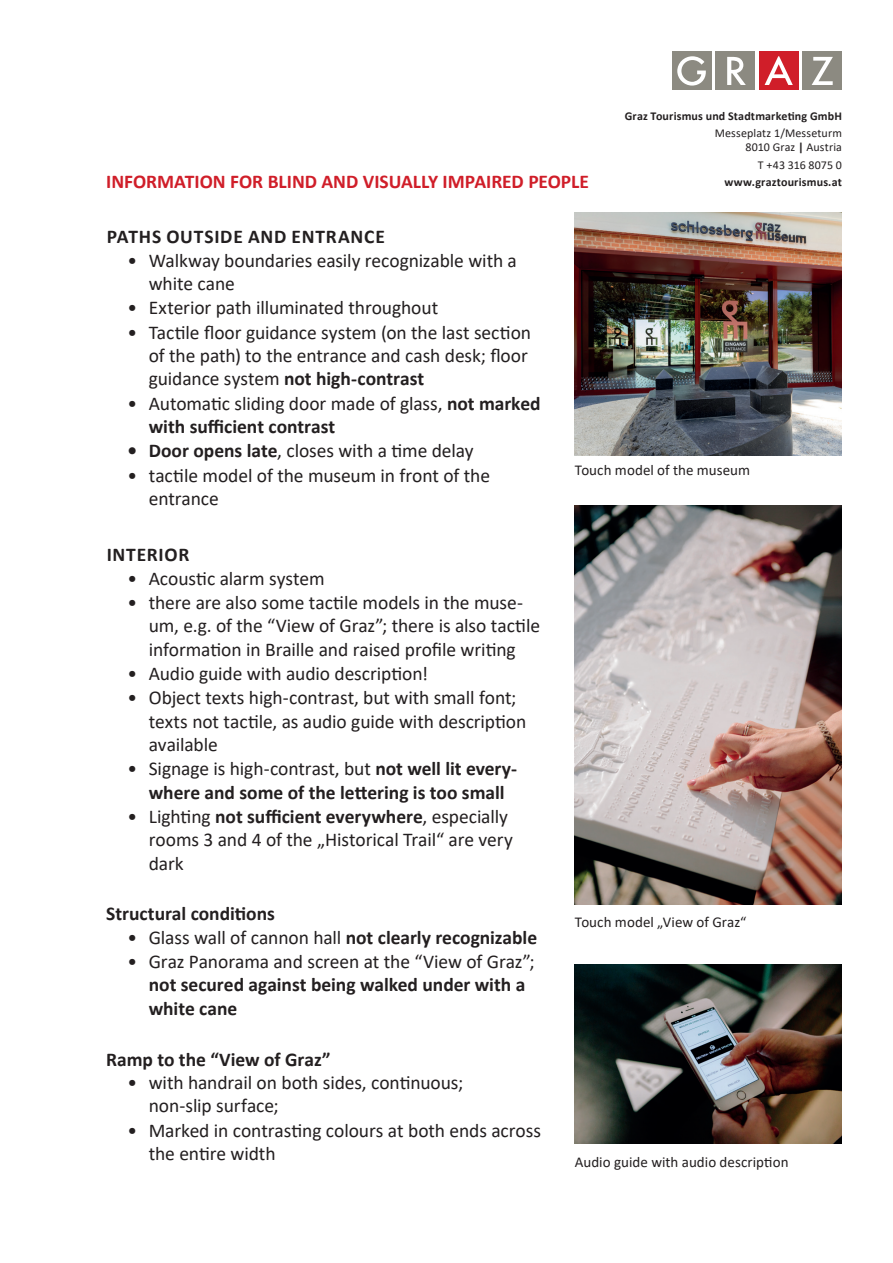
<style>
.page{position:relative;width:893px;height:1263px;background:#fff}
.page>*{position:absolute;margin:0;border:0;box-sizing:border-box;transform-origin:0 0}
.t1{font:19.5px/23.4px "Calibri";letter-spacing:-.005em;color:#231f20}
.t2{font:700 19.5px/23.4px "Calibri";color:#231f20;text-align:center}
.t3{font:700 19.5px "Calibri";color:#d01e29}
.t4{font:700 19.5px "Calibri";letter-spacing:.04em;color:#231f20}
.t5{font:15px "Calibri";letter-spacing:.005em;color:#231f20}
.t6{font:700 12px "Calibri";letter-spacing:.015em;color:#231f20}
.t7{font:12px/13.5px "Calibri";letter-spacing:.01em;color:#231f20;text-align:right}
.s1{font-weight:700}
.s2{font-weight:400}
</style>
<div class="page">
<div style="left:672px;top:51px;width:39px;height:39px;background:#8c8a81"></div>
<svg style="left:677px;top:56px;width:29px;height:30px"></svg>
<div style="left:715px;top:51px;width:40px;height:39px;background:#8c8a81"></div>
<svg style="left:727px;top:57px;width:19px;height:28px"></svg>
<div style="left:803px;top:51px;width:39px;height:39px;background:#8c8a81"></div>
<svg style="left:812px;top:57px;width:21px;height:28px"></svg>
<div style="left:759px;top:51px;width:39px;height:39px;background:#d01e29"></div>
<svg style="left:765px;top:56px;width:28px;height:29px"></svg>
<img style="left:575px;top:213px;width:267px;height:243px">
<img style="left:575px;top:506px;width:267px;height:399px">
<img style="left:575px;top:965px;width:267px;height:178px">
<p class="t6" style="left:625px;top:107px;width:219px">Graz Tourismus und Stadtmarketing GmbH</p>
<p class="t7" style="left:715px;top:126px;width:129px">Messeplatz 1/Messeturm<br>8010 Graz <span class="s1">|</span> Austria</p>
<p class="t7" style="left:758px;top:158px;width:85px">T +43 316 8075 0</p>
<p class="t3" style="left:106px;top:168px;width:484px">INFORMATION FOR BLIND AND VISUALLY IMPAIRED PEOPLE</p>
<p class="t6" style="left:725px;top:174px;width:119px">www.graztourismus.at</p>
<p class="t4" style="left:107px;top:223px;width:280px">PATHS OUTSIDE AND ENTRANCE</p>
<p class="t1" style="left:149px;top:248px;width:370px;text-indent:-21px">• Walkway boundaries easily recognizable with a white cane</p>
<p class="t1" style="left:128px;top:296px;width:312px">• Exterior path illuminated throughout</p>
<p class="t1" style="left:149px;top:320px;width:384px;text-indent:-21px">• Tactile floor guidance system (on the last section of the path) to the entrance and cash desk; floor guidance system <span class="s1">not high-contrast</span></p>
<p class="t1" style="left:149px;top:391px;width:393px;text-indent:-21px">• Automatic sliding door made of glass, <span class="s1">not marked with sufficient contrast</span></p>
<p class="t1" style="left:128px;top:439px;width:348px"><span class="s1">• Door opens late</span>, closes with a time delay</p>
<p class="t1" style="left:149px;top:463px;width:343px;text-indent:-21px">• tactile model of the museum in front of the entrance</p>
<p class="t4" style="left:107px;top:541px;width:84px">INTERIOR</p>
<p class="t1" style="left:128px;top:566px;width:199px">• Acoustic alarm system</p>
<p class="t1" style="left:149px;top:590px;width:393px;text-indent:-21px">• there are also some tactile models in the muse&shy;um, e.g. of the “View of Graz”; there is also tactile information in Braille and raised profile writing</p>
<p class="t1" style="left:128px;top:661px;width:302px">• Audio guide with audio description!</p>
<p class="t1" style="left:149px;top:685px;width:379px;text-indent:-21px">• Object texts high-contrast, but with small font; texts not tactile, as audio guide with description available</p>
<p class="t2" style="left:128px;top:757px;width:391px"><span class="s2">• Signage is high-contrast, but</span> not well lit every&shy;where and some of the lettering is too small</p>
<p class="t1" style="left:149px;top:804px;width:366px;text-indent:-21px">• Lighting <span class="s1">not sufficient everywhere</span>, especially rooms 3 and 4 of the „Historical Trail“ are very dark</p>
<p class="t2" style="left:106px;top:902px;width:170px">Structural conditions</p>
<p class="t1" style="left:128px;top:925px;width:411px">• Glass wall of cannon hall <span class="s1">not clearly recognizable</span></p>
<p class="t1" style="left:128px;top:949px;width:409px">• Graz Panorama and screen at the “View of Graz”;</p>
<p class="t2" style="left:149px;top:973px;width:378px;text-align:left">not secured against being walked under with a white cane</p>
<p class="t2" style="left:106px;top:1047px;width:226px">Ramp to the “View of Graz”</p>
<p class="t1" style="left:149px;top:1070px;width:316px;text-indent:-21px">• with handrail on both sides, continuous; non-slip surface;</p>
<p class="t1" style="left:149px;top:1118px;width:394px;text-indent:-21px">• Marked in contrasting colours at both ends across the entire width</p>
<p class="t5" style="left:575px;top:459px;width:177px">Touch model of the museum</p>
<p class="t5" style="left:575px;top:911px;width:173px">Touch model „View of Graz“</p>
<p class="t5" style="left:575px;top:1151px;width:215px">Audio guide with audio description</p>
</div>
